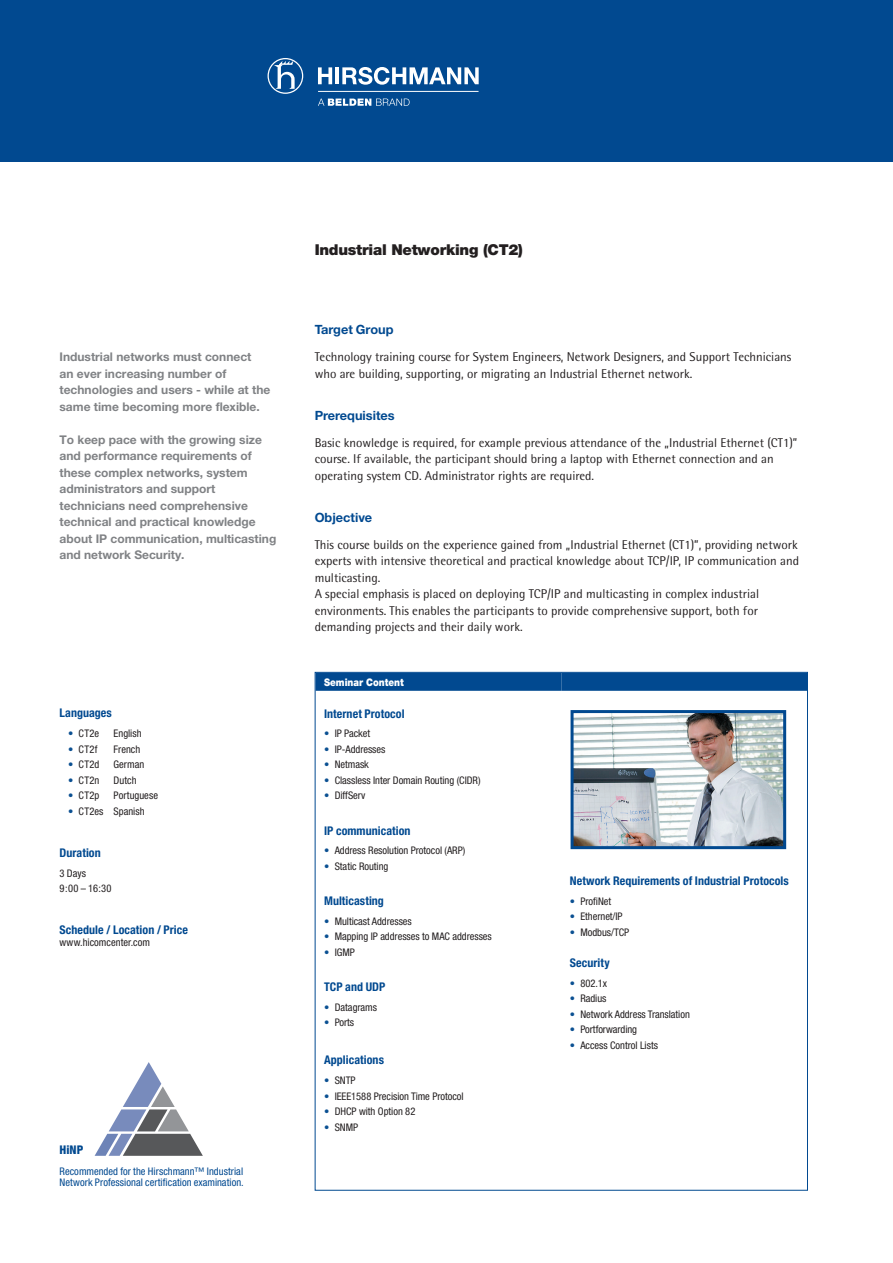
<style>
.page{position:relative;width:893px;height:1263px;background:#fff}
.page>*{position:absolute;margin:0;border:0;box-sizing:border-box;transform-origin:0 0}
.t1{font:900 15px "Helvetica Neue";letter-spacing:-.015em;color:#231f20}
.t2{font:12.75px/16.5px "Rotis Semi Sans Std";color:#231f20}
.t3{font:700 12.75px "Helvetica Neue";color:#014990}
.t4{font:700 12px/16.5px "Helvetica Neue";color:#808285}
.t5{font:700 condensed 12px "Helvetica Neue";letter-spacing:.005em;color:#014990}
.t6{font:800 condensed 12px "Helvetica Neue";color:#014990}
.t7{font:condensed 10.5px/15.5px "Helvetica Neue";letter-spacing:-.005em;color:#231f20}
.t8{font:condensed 10.5px/11.2px "Helvetica Neue";letter-spacing:.005em;color:#014990}
.t9{font:900 10.5px "Helvetica Neue";color:#fff;scale:.87 1}
.s1{color:#0b5092}
</style>
<div class="page">
<div style="left:0;top:0;width:893px;height:162px;background:#014990"></div>
<svg style="left:318px;top:99px;width:92px;height:7px"></svg>
<svg style="left:318px;top:67px;width:14px;height:17px"></svg>
<hr style="left:335px;top:67px;width:4px;height:17px;background:#fff">
<svg style="left:268px;top:58px;width:35px;height:36px"></svg>
<svg style="left:342px;top:67px;width:137px;height:18px"></svg>
<hr style="left:318px;top:91px;width:161px;height:1px;background:#fff">
<svg style="left:95px;top:1062px;width:108px;height:94px"></svg>
<div style="left:316px;top:673px;width:245px;height:18px;background:#014990"></div>
<div style="left:561px;top:673px;width:246px;height:18px;background:#014990"></div>
<img style="left:575px;top:714px;width:207px;height:131px">
<div style="left:571px;top:710px;width:215px;height:139px;border:3px solid #014990"></div>
<p class="t4" style="left:60px;top:348px;width:212px">Industrial networks must connect<br>an ever increasing number of technologies and users - while at the same time becoming more flexible.</p>
<p class="t4" style="left:60px;top:431px;width:218px">To keep pace with the growing size and performance requirements of these complex networks, system administrators and support technicians need comprehensive technical and practical knowledge about IP communication, multicasting and network Security.</p>
<p class="t5" style="left:60px;top:706px;width:54px">Languages</p>
<p class="t7" style="left:68px;top:726px;width:33px"><span class="s1">•</span> CT2e</p>
<p class="t7" style="left:114px;top:726px;width:30px">English</p>
<p class="t7" style="left:68px;top:741px;width:31px"><span class="s1">•</span> CT2f</p>
<p class="t7" style="left:114px;top:741px;width:28px">French</p>
<p class="t7" style="left:68px;top:757px;width:33px"><span class="s1">•</span> CT2d</p>
<p class="t7" style="left:114px;top:757px;width:32px">German</p>
<p class="t7" style="left:68px;top:772px;width:33px"><span class="s1">•</span> CT2n</p>
<p class="t7" style="left:114px;top:772px;width:25px">Dutch</p>
<p class="t7" style="left:68px;top:788px;width:33px"><span class="s1">•</span> CT2p</p>
<p class="t7" style="left:114px;top:788px;width:46px">Portuguese</p>
<p class="t7" style="left:68px;top:803px;width:78px"><span class="s1">•</span> CT2es Spanish</p>
<p class="t5" style="left:60px;top:845px;width:43px">Duration</p>
<p class="t7" style="left:60px;top:865px;width:53px">3 Days<br>9:00 – 16:30</p>
<p class="t5" style="left:60px;top:923px;width:130px">Schedule / Location / Price</p>
<p class="t7" style="left:60px;top:934px;width:92px">www.hicomcenter.com</p>
<p class="t6" style="left:60px;top:1142px;width:25px">HiNP</p>
<p class="t8" style="left:60px;top:1165px;width:186px">Recommended for the Hirschmann™ Industrial<br>Network Professional certification examination.</p>
<p class="t1" style="left:315px;top:240px;width:210px">Industrial Networking (CT2)</p>
<p class="t3" style="left:315px;top:322px;width:80px">Target Group</p>
<p class="t2" style="left:315px;top:348px;width:478px">Technology training course for System Engineers, Network Designers, and Support Technicians who are building, supporting, or migrating an Industrial Ethernet network.</p>
<p class="t3" style="left:315px;top:407px;width:82px">Prerequisites</p>
<p class="t2" style="left:315px;top:434px;width:484px">Basic knowledge is required, for example previous attendance of the „Industrial Ethernet (CT1)” course. If available, the participant should bring a laptop with Ethernet connection and an operating system CD. Administrator rights are required.</p>
<p class="t3" style="left:315px;top:509px;width:59px">Objective</p>
<p class="t2" style="left:315px;top:536px;width:486px">This course builds on the experience gained from „Industrial Ethernet (CT1)”, providing network experts with intensive theoretical and practical knowledge about TCP/IP, IP communication and multicasting.<br>A special emphasis is placed on deploying TCP/IP and multicasting in complex industrial environments. This enables the participants to provide comprehensive support, both for demanding projects and their daily work.</p>
<p class="t9" style="left:324px;top:676px;width:93px">Seminar Content</p>
<p class="t5" style="left:324px;top:706px;width:82px">Internet Protocol</p>
<p class="t7" style="left:324px;top:726px;width:48px"><span class="s1">•</span> IP Packet</p>
<p class="t7" style="left:324px;top:741px;width:63px"><span class="s1">•</span> IP-Addresses</p>
<p class="t7" style="left:324px;top:757px;width:46px"><span class="s1">•</span> Netmask</p>
<p class="t7" style="left:324px;top:772px;width:158px"><span class="s1">•</span> Classless Inter Domain Routing (CIDR)</p>
<p class="t7" style="left:324px;top:788px;width:43px"><span class="s1">•</span> DiffServ</p>
<p class="t5" style="left:324px;top:823px;width:88px">IP communication</p>
<p class="t7" style="left:324px;top:843px;width:143px"><span class="s1">•</span> Address Resolution Protocol (ARP)</p>
<p class="t7" style="left:324px;top:858px;width:66px"><span class="s1">•</span> Static Routing</p>
<p class="t5" style="left:324px;top:893px;width:61px">Multicasting</p>
<p class="t7" style="left:324px;top:913px;width:89px"><span class="s1">•</span> Multicast Addresses</p>
<p class="t7" style="left:324px;top:929px;width:169px"><span class="s1">•</span> Mapping IP addresses to MAC addresses</p>
<p class="t7" style="left:324px;top:944px;width:32px"><span class="s1">•</span> IGMP</p>
<p class="t5" style="left:324px;top:979px;width:63px">TCP and UDP</p>
<p class="t7" style="left:324px;top:999px;width:54px"><span class="s1">•</span> Datagrams</p>
<p class="t7" style="left:324px;top:1015px;width:32px"><span class="s1">•</span> Ports</p>
<p class="t5" style="left:324px;top:1053px;width:61px">Applications</p>
<p class="t7" style="left:324px;top:1073px;width:33px"><span class="s1">•</span> SNTP</p>
<p class="t7" style="left:324px;top:1088px;width:141px"><span class="s1">•</span> IEEE1588 Precision Time Protocol</p>
<p class="t7" style="left:324px;top:1104px;width:93px"><span class="s1">•</span> DHCP with Option 82</p>
<p class="t7" style="left:324px;top:1119px;width:36px"><span class="s1">•</span> SNMP</p>
<p class="t5" style="left:570px;top:873px;width:221px">Network Requirements of Industrial Protocols</p>
<p class="t7" style="left:570px;top:893px;width:43px"><span class="s1">•</span> ProfiNet</p>
<p class="t7" style="left:570px;top:909px;width:54px"><span class="s1">•</span> Ethernet/IP</p>
<p class="t7" style="left:570px;top:924px;width:61px"><span class="s1">•</span> Modbus/TCP</p>
<p class="t5" style="left:570px;top:955px;width:41px">Security</p>
<p class="t7" style="left:570px;top:975px;width:39px"><span class="s1">•</span> 802.1x</p>
<p class="t7" style="left:570px;top:990px;width:38px"><span class="s1">•</span> Radius</p>
<p class="t7" style="left:570px;top:1006px;width:122px"><span class="s1">•</span> Network Address Translation</p>
<p class="t7" style="left:570px;top:1021px;width:69px"><span class="s1">•</span> Portforwarding</p>
<p class="t7" style="left:570px;top:1037px;width:90px"><span class="s1">•</span> Access Control Lists</p>
</div>
